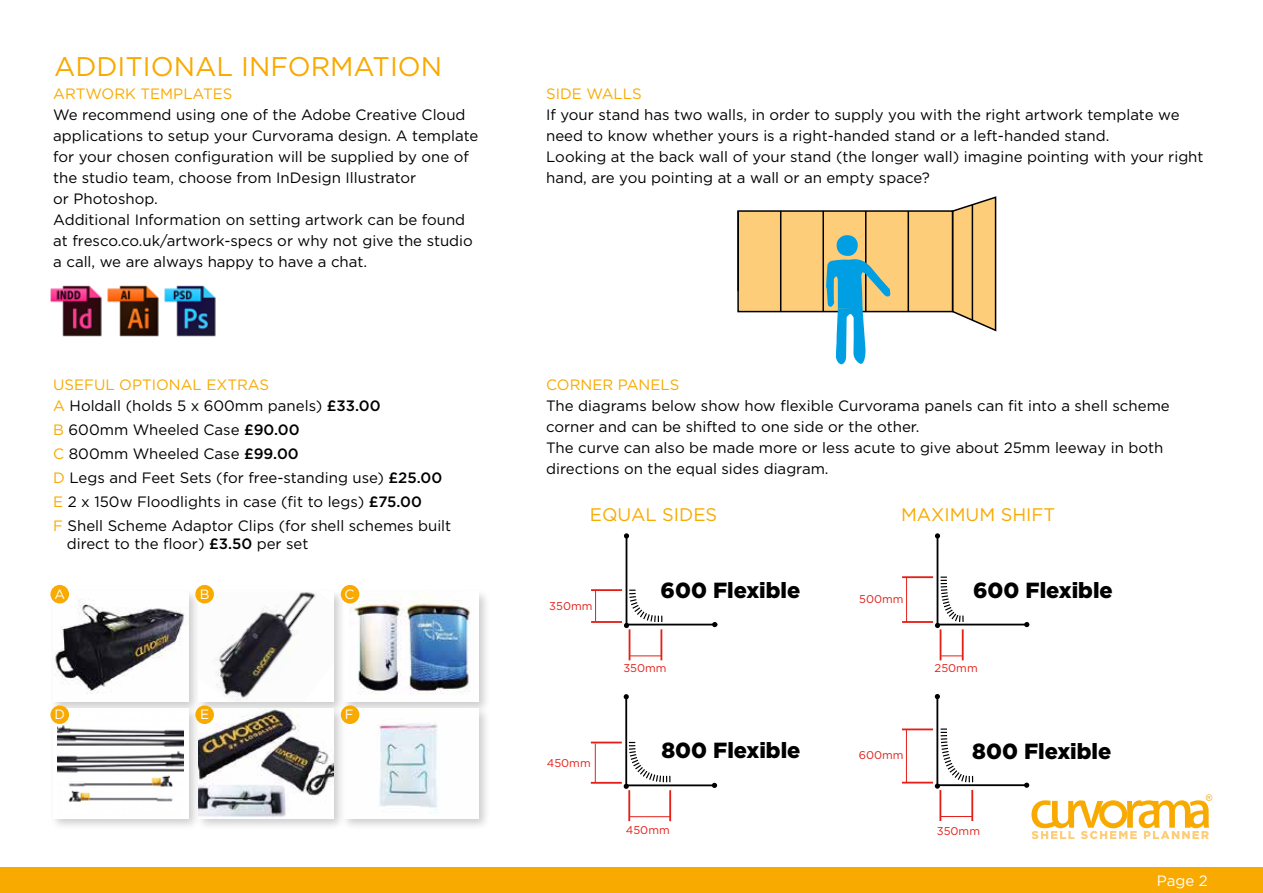
<style>
.page{position:relative;width:1263px;height:893px;background:#fff}
.page>*{position:absolute;margin:0;border:0;box-sizing:border-box;transform-origin:0 0}
.t1{font:27px "Gotham";color:#f8aa00}
.t2{font:900 21.9px "Gotham";color:#000}
.t3{font:18.3px "Gotham";color:#f8aa00}
.t4{font:15px/21px "Gotham";color:#000}
.t5{font:15px "Gotham";color:#f8aa00}
.t6{font:15px "Gotham";color:#fff}
.t7{font:13.5px "Gotham";color:#fff}
.t8{font:11.25px "Gotham";color:#e41f18}
.s1{color:#f8aa00}
.s2{font-weight:500}
</style>
<div class="page">
<svg style="left:1024px;top:622px;width:5px;height:5px"></svg>
<svg style="left:1024px;top:783px;width:5px;height:5px"></svg>
<hr style="left:627px;top:624px;width:90px;height:1px;background:#000">
<hr style="left:626px;top:536px;width:1px;height:89px;background:#000">
<svg style="left:624px;top:533px;width:5px;height:5px"></svg>
<svg style="left:712px;top:622px;width:5px;height:5px"></svg>
<hr style="left:591px;top:589px;width:31px;height:2px;background:#e41f18">
<hr style="left:591px;top:621px;width:31px;height:2px;background:#e41f18">
<hr style="left:595px;top:591px;width:1px;height:31px;background:#e41f18">
<hr style="left:629px;top:629px;width:1px;height:31px;background:#e41f18">
<hr style="left:660px;top:629px;width:2px;height:31px;background:#e41f18">
<hr style="left:630px;top:655px;width:31px;height:1px;background:#e41f18">
<hr style="left:627px;top:784px;width:90px;height:2px;background:#000">
<hr style="left:625px;top:696px;width:2px;height:90px;background:#000">
<svg style="left:624px;top:694px;width:5px;height:5px"></svg>
<svg style="left:712px;top:783px;width:5px;height:5px"></svg>
<hr style="left:591px;top:742px;width:31px;height:1px;background:#e41f18">
<hr style="left:591px;top:782px;width:31px;height:2px;background:#e41f18">
<hr style="left:595px;top:743px;width:1px;height:39px;background:#e41f18">
<hr style="left:628px;top:790px;width:2px;height:31px;background:#e41f18">
<hr style="left:669px;top:790px;width:2px;height:31px;background:#e41f18">
<hr style="left:630px;top:816px;width:40px;height:1px;background:#e41f18">
<hr style="left:938px;top:624px;width:90px;height:1px;background:#000">
<hr style="left:936px;top:536px;width:2px;height:89px;background:#000">
<svg style="left:935px;top:533px;width:5px;height:5px"></svg>
<hr style="left:902px;top:576px;width:31px;height:2px;background:#e41f18">
<hr style="left:902px;top:621px;width:31px;height:2px;background:#e41f18">
<hr style="left:906px;top:577px;width:1px;height:45px;background:#e41f18">
<hr style="left:940px;top:629px;width:1px;height:31px;background:#e41f18">
<hr style="left:962px;top:629px;width:2px;height:31px;background:#e41f18">
<svg style="left:941px;top:655px;width:21px;height:1px"></svg>
<hr style="left:938px;top:784px;width:90px;height:2px;background:#000">
<hr style="left:936px;top:696px;width:2px;height:90px;background:#000">
<svg style="left:935px;top:694px;width:5px;height:5px"></svg>
<hr style="left:902px;top:728px;width:31px;height:2px;background:#e41f18">
<hr style="left:902px;top:782px;width:31px;height:1px;background:#e41f18">
<hr style="left:906px;top:729px;width:1px;height:53px;background:#e41f18">
<hr style="left:939px;top:790px;width:2px;height:31px;background:#e41f18">
<hr style="left:971px;top:790px;width:2px;height:31px;background:#e41f18">
<hr style="left:941px;top:816px;width:31px;height:1px;background:#e41f18">
<svg style="left:624px;top:589px;width:39px;height:39px"></svg>
<svg style="left:624px;top:741px;width:47px;height:48px"></svg>
<svg style="left:935px;top:576px;width:29px;height:52px"></svg>
<svg style="left:935px;top:728px;width:39px;height:61px"></svg>
<img style="left:51px;top:285px;width:51px;height:52px">
<img style="left:108px;top:285px;width:51px;height:52px">
<img style="left:165px;top:285px;width:51px;height:52px">
<div style="left:50px;top:588px;width:151px;height:126px;background:#000;opacity:.2"></div>
<img style="left:53px;top:592px;width:135px;height:110px">
<div style="left:50px;top:705px;width:151px;height:126px;background:#000;opacity:.2"></div>
<div style="left:53px;top:709px;width:135px;height:110px;background:#fff"></div>
<img style="left:58px;top:718px;width:126px;height:84px">
<div style="left:340px;top:588px;width:152px;height:126px;background:#000;opacity:.2"></div>
<div style="left:344px;top:592px;width:135px;height:110px;background:#fff"></div>
<img style="left:349px;top:592px;width:122px;height:102px">
<div style="left:340px;top:705px;width:152px;height:126px;background:#000;opacity:.2"></div>
<img style="left:346px;top:709px;width:133px;height:110px">
<div style="left:195px;top:588px;width:151px;height:126px;background:#000;opacity:.2"></div>
<img style="left:198px;top:592px;width:135px;height:110px">
<div style="left:195px;top:705px;width:151px;height:126px;background:#000;opacity:.2"></div>
<img style="left:198px;top:709px;width:135px;height:110px">
<svg style="left:951px;top:196px;width:46px;height:136px;background:#e9c484"></svg>
<div style="left:738px;top:211px;width:214px;height:101px;background:#fdcd7a"></div>
<div style="left:737px;top:210px;width:216px;height:102px;border:2px solid #000"></div>
<hr style="left:737px;top:211px;width:2px;height:80px;background:#000">
<hr style="left:780px;top:211px;width:1px;height:101px;background:#000">
<hr style="left:822px;top:211px;width:2px;height:101px;background:#000">
<hr style="left:865px;top:211px;width:1px;height:101px;background:#000">
<hr style="left:907px;top:211px;width:2px;height:101px;background:#000">
<svg style="left:826px;top:235px;width:64px;height:129px"></svg>
<hr style="left:972px;top:205px;width:1px;height:114px;background:#000">
<svg style="left:1031px;top:794px;width:181px;height:45px"></svg>
<div style="left:0;top:867px;width:1263px;height:26px;background:#f8aa00"></div>
<div style="left:50px;top:585px;width:19px;height:18px;background:#f8aa00;border-radius:50%"></div>
<div style="left:50px;top:705px;width:19px;height:19px;background:#f8aa00;border-radius:50%"></div>
<div style="left:195px;top:585px;width:19px;height:18px;background:#f8aa00;border-radius:50%"></div>
<div style="left:195px;top:705px;width:19px;height:19px;background:#f8aa00;border-radius:50%"></div>
<div style="left:341px;top:585px;width:18px;height:18px;background:#f8aa00;border-radius:50%"></div>
<div style="left:341px;top:705px;width:18px;height:19px;background:#f8aa00;border-radius:50%"></div>
<h1 class="t1" style="left:54px;top:49px;width:390px">ADDITIONAL INFORMATION</h1>
<p class="t5" style="left:53px;top:84px;width:181px">ARTWORK TEMPLATES</p>
<p class="t4" style="left:53px;top:104px;width:427px">We recommend using one of the Adobe Creative Cloud applications to setup your Curvorama design. A template for your chosen configuration will be supplied by one of the studio team, choose from InDesign Illustrator<br>or Photoshop.<br>Additional Information on setting artwork can be found at fresco.co.uk/artwork-specs or why not give the studio a call, we are always happy to have a chat.</p>
<p class="t4" style="left:53px;top:373px;width:329px"><span class="s1">USEFUL OPTIONAL EXTRAS<br>A</span> Holdall (holds 5 x 600mm panels) <span class="s2">£33.00</span></p>
<p class="t4" style="left:53px;top:417px;width:399px;line-height:24px"><span class="s1">B</span> 600mm Wheeled Case <span class="s2">£90.00<br></span><span class="s1">C</span> 800mm Wheeled Case <span class="s2">£99.00<br></span><span class="s1">D</span> Legs and Feet Sets (for free-standing use) <span class="s2">£25.00<br></span><span class="s1">E</span> 2 x 150w Floodlights in case (fit to legs) <span class="s2">£75.00<br></span><span class="s1">F</span> Shell Scheme Adaptor Clips (for shell schemes built</p>
<p class="t4" style="left:67px;top:532px;width:243px">direct to the floor) <span class="s2">£3.50</span> per set</p>
<p class="t7" style="left:54px;top:585px;width:12px">A</p>
<p class="t7" style="left:54px;top:706px;width:12px">D</p>
<p class="t7" style="left:200px;top:585px;width:11px">B</p>
<p class="t7" style="left:200px;top:706px;width:11px">E</p>
<p class="t7" style="left:344px;top:585px;width:11px">C</p>
<p class="t7" style="left:345px;top:706px;width:10px">F</p>
<p class="t5" style="left:546px;top:84px;width:97px">SIDE WALLS</p>
<p class="t4" style="left:546px;top:104px;width:659px">If your stand has two walls, in order to supply you with the right artwork template we need to know whether yours is a right-handed stand or a left-handed stand.<br>Looking at the back wall of your stand (the longer wall) imagine pointing with your right hand, are you pointing at a wall or an empty space?</p>
<p class="t5" style="left:546px;top:375px;width:135px">CORNER PANELS</p>
<p class="t4" style="left:546px;top:394px;width:625px">The diagrams below show how flexible Curvorama panels can fit into a shell scheme corner and can be shifted to one side or the other.<br>The curve can also be made more or less acute to give about 25mm leeway in both directions on the equal sides diagram.</p>
<p class="t3" style="left:590px;top:503px;width:129px">EQUAL SIDES</p>
<p class="t3" style="left:901px;top:503px;width:156px">MAXIMUM SHIFT</p>
<p class="t8" style="left:549px;top:599px;width:45px">350mm</p>
<p class="t8" style="left:547px;top:756px;width:45px">450mm</p>
<h2 class="t2" style="left:661px;top:575px;width:141px">600 Flexible</h2>
<h2 class="t2" style="left:973px;top:576px;width:141px">600 Flexible</h2>
<p class="t8" style="left:859px;top:592px;width:46px">500mm</p>
<p class="t8" style="left:623px;top:661px;width:45px">350mm</p>
<p class="t8" style="left:935px;top:661px;width:45px">250mm</p>
<h2 class="t2" style="left:661px;top:735px;width:141px">800 Flexible</h2>
<h2 class="t2" style="left:972px;top:736px;width:141px">800 Flexible</h2>
<p class="t8" style="left:859px;top:748px;width:46px">600mm</p>
<p class="t8" style="left:626px;top:823px;width:45px">450mm</p>
<p class="t8" style="left:937px;top:824px;width:45px">350mm</p>
<p class="t6" style="left:1157px;top:871px;width:52px">Page 2</p>
</div>
